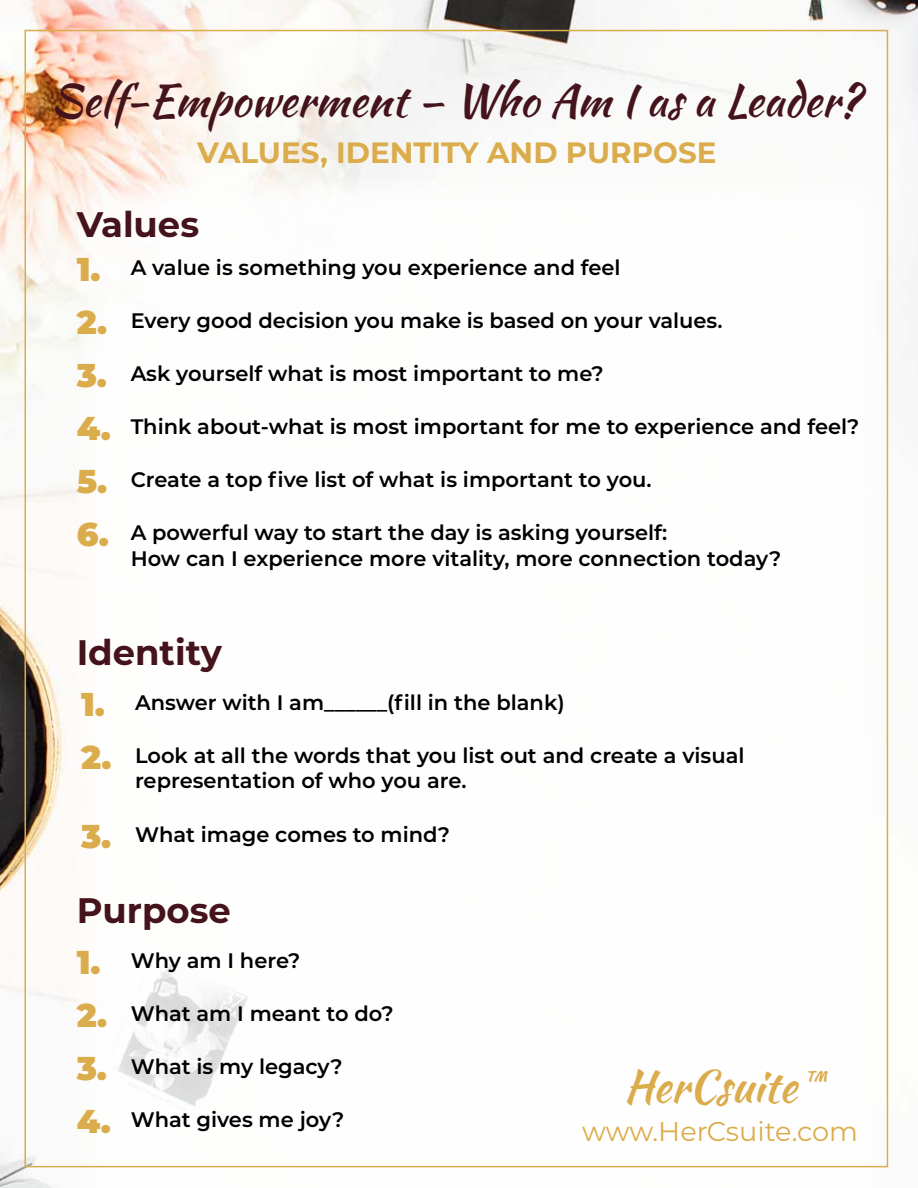
<style>
.page{position:relative;width:918px;height:1188px;background:#fff}
.page>*{position:absolute;margin:0;border:0;box-sizing:border-box;transform-origin:0 0}
.t1{font:44.7px "Kaushan Script";color:#45131c}
.t2{font:44.7px "Kaushan Script";letter-spacing:-.005em;color:#dbac4b}
.t3{font:700 35.4px "Montserrat";color:#45131c}
.t4{font:700 29.4px "Montserrat";color:#dbac4b}
.t5{font:27.15px "Montserrat";color:#dbac4b}
.t6{font:600 21px/25.2px "Montserrat";color:#000}
.s1{font-weight:900;font-size:33px;color:#dbac4b}
</style>
<div class="page">
<img style="left:0;top:0;width:918px;height:1188px">
<div style="left:77px;top:177px;width:807px;height:1011px;background:#fff"></div>
<h1 class="t1" style="left:51px;top:67px;width:811px">Self-Empowerment – Who Am I as a Leader?</h1>
<h3 class="t4" style="left:197px;top:132px;width:521px">VALUES, IDENTITY AND PURPOSE</h3>
<h2 class="t3" style="left:77px;top:199px;width:124px">Values</h2>
<p class="t6" style="left:77px;top:254px;width:545px"><span class="s1">1.</span> A value is something you experience and feel</p>
<p class="t6" style="left:77px;top:307px;width:647px"><span class="s1">2.</span> Every good decision you make is based on your values.</p>
<p class="t6" style="left:77px;top:360px;width:529px"><span class="s1">3.</span> Ask yourself what is most important to me?</p>
<p class="t6" style="left:77px;top:413px;width:784px"><span class="s1">4.</span> Think about-what is most important for me to experience and feel?</p>
<p class="t6" style="left:77px;top:466px;width:576px"><span class="s1">5.</span> Create a top five list of what is important to you.</p>
<p class="t6" style="left:131px;top:519px;width:652px;text-indent:-54px"><span class="s1">6.</span> A powerful way to start the day is asking yourself:<br>How can I experience more vitality, more connection today?</p>
<h2 class="t3" style="left:77px;top:627px;width:147px">Identity</h2>
<p class="t6" style="left:81px;top:689px;width:485px"><span class="s1">1.</span> Answer with I am______(fill in the blank)</p>
<p class="t6" style="left:135px;top:742px;width:611px;text-indent:-54px"><span class="s1">2.</span> Look at all the words that you list out and create a visual representation of who you are.</p>
<p class="t6" style="left:81px;top:821px;width:370px"><span class="s1">3.</span> What image comes to mind?</p>
<h2 class="t3" style="left:77px;top:885px;width:156px">Purpose</h2>
<p class="t6" style="left:77px;top:947px;width:225px"><span class="s1">1.</span> Why am I here?</p>
<p class="t6" style="left:77px;top:1000px;width:318px"><span class="s1">2.</span> What am I meant to do?</p>
<p class="t6" style="left:77px;top:1053px;width:268px"><span class="s1">3.</span> What is my legacy?</p>
<p class="t6" style="left:77px;top:1106px;width:269px"><span class="s1">4.</span> What gives me joy?</p>
<h1 class="t2" style="left:624px;top:1054px;width:200px">HerCsuite™</h1>
<p class="t5" style="left:582px;top:1112px;width:277px">www.HerCsuite.com</p>
</div>
